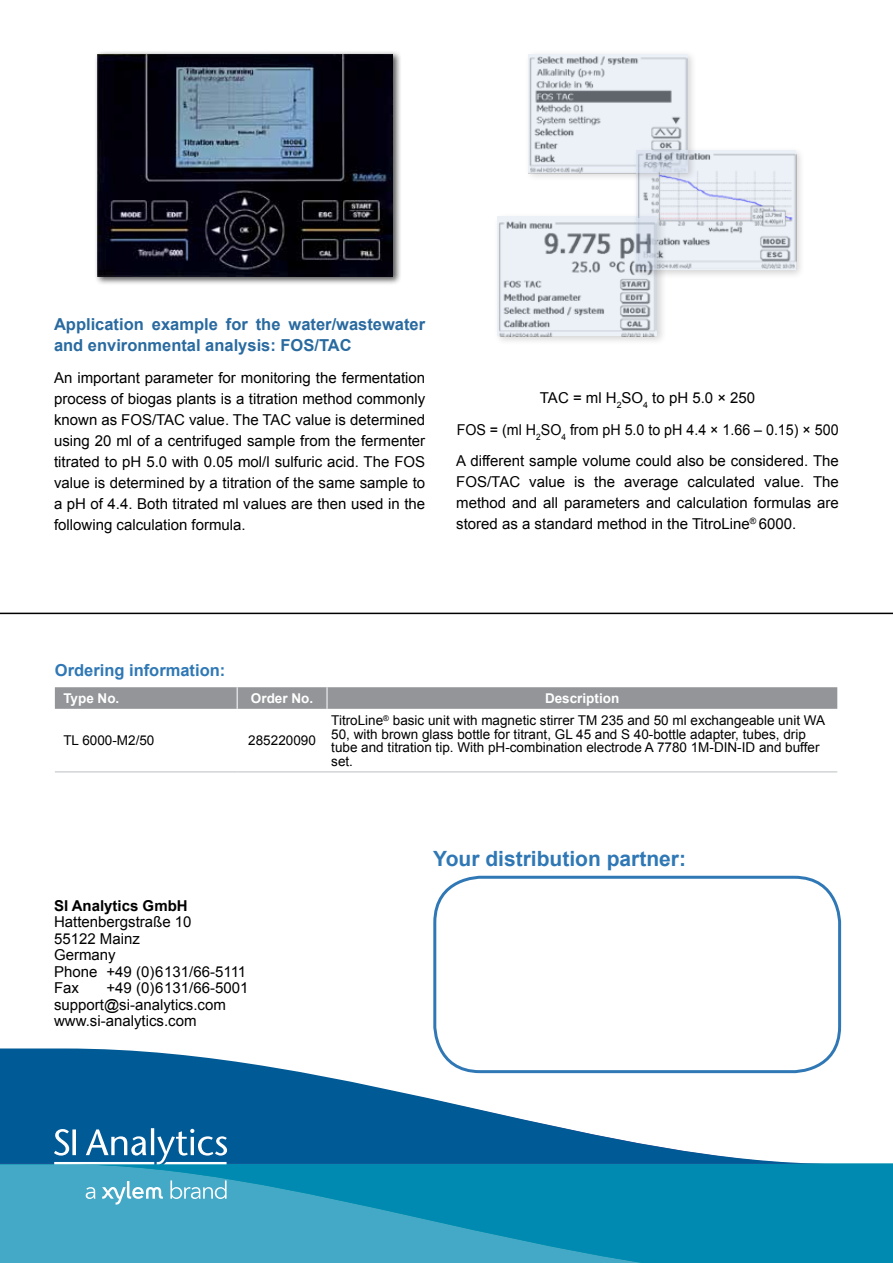
<style>
.page{position:relative;width:893px;height:1263px;background:#fff}
.page>*{position:absolute;margin:0;border:0;box-sizing:border-box;transform-origin:0 0}
.t1{font:700 21px "Arial";color:#2f78b5}
.t2{font:700 16.5px/21px "Arial";color:#296aa0}
.t3{font:700 16.5px "Arial";color:#2f78b5}
.t4{font:15px/21px "Arial";color:#000}
.t5{font:700 15px "Arial";color:#000}
.t6{font:13.5px/13.5px "Arial";color:#000}
.t7{font:700 13.5px "Arial";color:#fff}
</style>
<div class="page">
<div style="left:433px;top:876px;width:408px;height:197px;border:3px solid #2f78b5;border-radius:45px"></div>
<div style="left:94px;top:50px;width:308px;height:236px;background:#000;opacity:.67"></div>
<img style="left:98px;top:54px;width:294px;height:222px">
<svg style="left:0;top:1048px;width:835px;height:116px;fill:#005a96"></svg>
<svg style="left:0;top:1164px;width:893px;height:99px;background:#1c96ba"></svg>
<svg style="left:54px;top:1128px;width:173px;height:36px"></svg>
<svg style="left:86px;top:1187px;width:9px;height:12px"></svg>
<svg style="left:170px;top:1180px;width:57px;height:19px"></svg>
<svg style="left:102px;top:1181px;width:61px;height:23px"></svg>
<hr style="left:0;top:613px;width:893px;height:1px;background:#000">
<hr style="left:55px;top:771px;width:182px;height:1px;background:#bcbec0">
<hr style="left:237px;top:771px;width:90px;height:1px;background:#bcbec0">
<hr style="left:327px;top:771px;width:510px;height:1px;background:#bcbec0">
<svg style="left:55px;top:687px;width:782px;height:22px;background:#95979a"></svg>
<div style="left:493px;top:212px;width:174px;height:134px;background:#000;opacity:.67"></div>
<svg style="left:497px;top:217px;width:160px;height:119px;background:#d7dbe2"></svg>
<div style="left:632px;top:146px;width:174px;height:134px;background:#000;opacity:.67"></div>
<svg style="left:636px;top:151px;width:160px;height:119px;background:#dde1ea"></svg>
<div style="left:524px;top:50px;width:174px;height:132px;background:#000;opacity:.67"></div>
<svg style="left:528px;top:54px;width:160px;height:118px;background:#d4d9e0"></svg>
<p class="t2" style="left:54px;top:314px;width:373px">Application example for the water/wastewater and environmental analysis: FOS/TAC</p>
<p class="t4" style="left:54px;top:367px;width:373px;text-align:justify">An important parameter for monitoring the fermentation process of biogas plants is a titration method commonly known as FOS/TAC value. The TAC value is determined using 20 ml of a centrifuged sample from the fermenter titrated to pH 5.0 with 0.05 mol/l sulfuric acid. The FOS value is determined by a titration of the same sample to a pH of 4.4. Both titrated ml values are then used in the following calculation formula.</p>
<p class="t4" style="left:456px;top:383px;width:384px;line-height:31.5px;text-align:center">TAC = ml H<sub>2</sub>SO<sub>4</sub> to pH 5.0 × 250<br>FOS = (ml H<sub>2</sub>SO<sub>4</sub> from pH 5.0 to pH 4.4 × 1.66 – 0.15) × 500<br>A different sample volume could also be considered. The</p>
<p class="t4" style="left:456px;top:472px;width:384px;text-align:justify">FOS/TAC value is the average calculated value. The method and all parameters and calculation formulas are stored as a standard method in the TitroLine<sup>®</sup> 6000.</p>
<p class="t3" style="left:55px;top:659px;width:172px">Ordering information:</p>
<p class="t7" style="left:63px;top:689px;width:58px">Type No.</p>
<p class="t7" style="left:251px;top:689px;width:64px">Order No.</p>
<p class="t7" style="left:545px;top:689px;width:76px">Description</p>
<p class="t6" style="left:63px;top:734px;width:93px">TL 6000-M2/50</p>
<p class="t6" style="left:248px;top:734px;width:69px">285220090</p>
<p class="t6" style="left:331px;top:714px;width:495px">TitroLine<sup>®</sup> basic unit with magnetic stirrer TM 235 and 50 ml exchangeable unit WA 50, with brown glass bottle for titrant, GL 45 and S 40-bottle adapter, tubes, drip tube and titration tip. With pH-combination electrode A 7780 1M-DIN-ID and buffer set.</p>
<p class="t5" style="left:54px;top:895px;width:135px">SI Analytics GmbH</p>
<p class="t4" style="left:54px;top:914px;width:194px;line-height:16.5px">Hattenbergstraße 10<br>55122 Mainz<br>Germany<br>Phone +49 (0)6131/66-5111<br>Fax</p>
<p class="t4" style="left:54px;top:980px;width:196px;line-height:16.5px;text-indent:52px">+49 (0)6131/66-5001 support@si-analytics.com www.si-analytics.com</p>
<h1 class="t1" style="left:433px;top:844px;width:254px">Your distribution partner:</h1>
</div>
